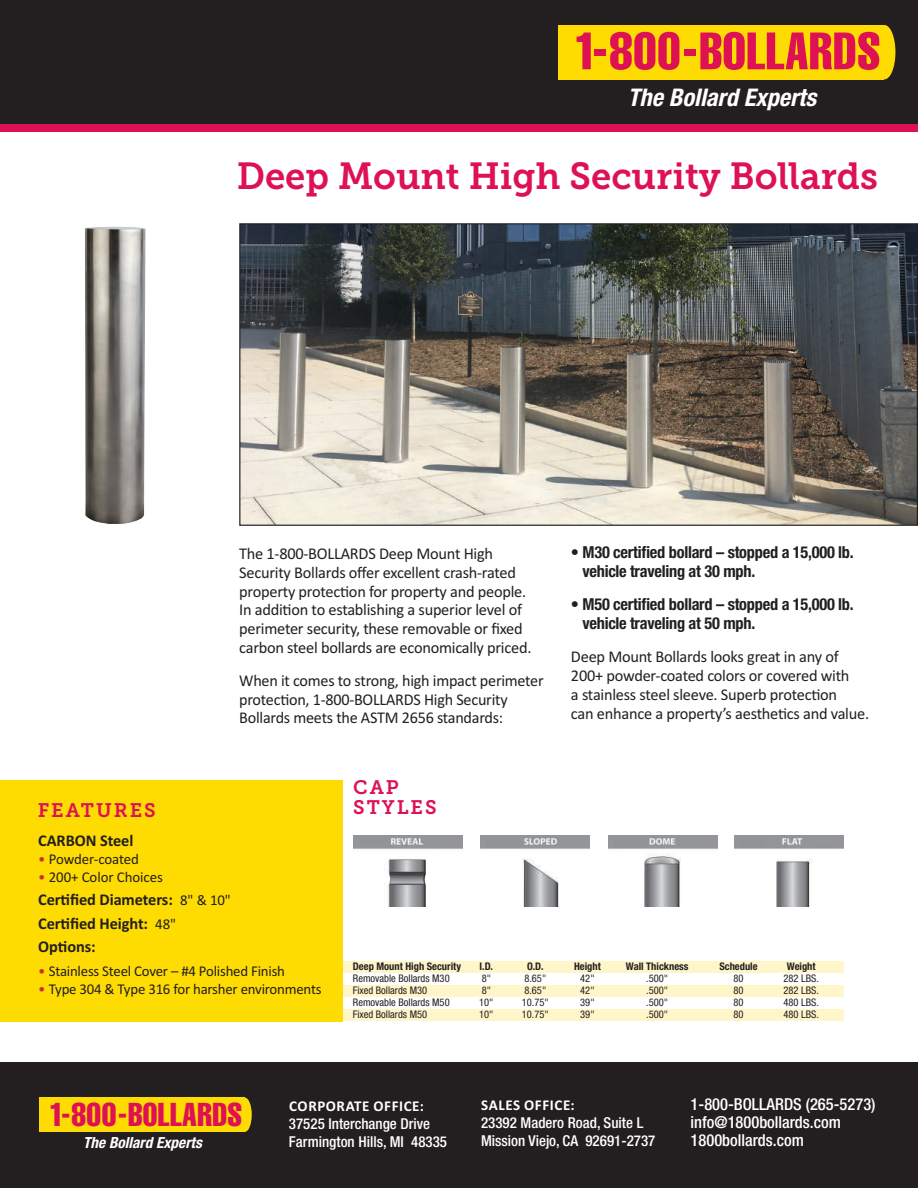
<style>
.page{position:relative;width:918px;height:1188px;background:#fff}
.page>*{position:absolute;margin:0;border:0;box-sizing:border-box;transform-origin:0 0}
.t1{font:extra-condensed 51.6px "Helvetica";letter-spacing:.015em;color:#de1154}
.t2{font:37.5px "Museo Slab 700";color:#de1154}
.t3{font:extra-condensed 32.55px "Helvetica";letter-spacing:.015em;color:#de1154}
.t4{font:italic 700 condensed 24.3px "Helvetica Neue LT Std";color:#fff}
.t5{font:19.5px/19.5px "Museo Slab 700";letter-spacing:.1em;color:#de1154}
.t6{font:16.5px/18.8px "Calibri";letter-spacing:-.015em;color:#231f20}
.t7{font:700 condensed 16.5px/18.8px "Helvetica Neue LT Std";letter-spacing:-.015em;color:#231f20}
.t8{font:700 16.5px/23.4px "Calibri";letter-spacing:-.005em;color:#231f20}
.t9{font:500 condensed 16.5px/18px "Helvetica Neue LT Std";color:#fff}
.t10{font:italic 700 condensed 15.3px "Helvetica Neue LT Std";color:#fff}
.t11{font:15px "Calibri";letter-spacing:-.015em;color:#231f20}
.t12{font:500 condensed 15px/18px "Helvetica Neue LT Std";color:#fff}
.t13{font:700 15px "Calibri";letter-spacing:.04em;color:#fff}
.t14{font:condensed 10.5px/12px "Helvetica Neue LT Std";color:#231f20}
.t15{font:700 condensed 10.5px "Helvetica Neue LT Std";color:#231f20}
.s1{color:#ce3031}
.s2{font-weight:400;font-size:15px}
</style>
<div class="page">
<div style="left:0;top:1062px;width:918px;height:126px;background:#231f20"></div>
<div style="left:342px;top:961px;width:502px;height:12px;background:#fef5c9"></div>
<div style="left:342px;top:985px;width:502px;height:12px;background:#fef5c9"></div>
<div style="left:342px;top:1009px;width:502px;height:12px;background:#fef5c9"></div>
<div style="left:0;top:96px;width:918px;height:35px;background:#de1154"></div>
<div style="left:0;top:0;width:918px;height:124px;background:#231f20"></div>
<img style="left:241px;top:225px;width:675px;height:299px">
<div style="left:0;top:780px;width:342px;height:241px;background:#ffdc01"></div>
<div style="left:558px;top:25px;width:326px;height:54px;background:#ffdc01"></div>
<div style="left:873px;top:25px;width:22px;height:54px;background:#ffdc01;border-radius:50%"></div>
<div style="left:39px;top:1098px;width:206px;height:34px;background:#ffdc01"></div>
<div style="left:238px;top:1098px;width:14px;height:34px;background:#ffdc01;border-radius:50%"></div>
<img style="left:353px;top:836px;width:109px;height:71px">
<img style="left:480px;top:836px;width:109px;height:71px">
<img style="left:609px;top:836px;width:109px;height:71px">
<img style="left:735px;top:836px;width:109px;height:71px">
<img style="left:85px;top:227px;width:61px;height:297px">
<h1 class="t1" style="left:574px;top:33px;width:308px">1-800-BOLLARDS</h1>
<h3 class="t4" style="left:628px;top:83px;width:190px">The Bollard Experts</h3>
<h2 class="t2" style="left:237px;top:162px;width:643px">Deep Mount High Security Bollards</h2>
<p class="t5" style="left:38px;top:803px;width:119px">FEATURES</p>
<p class="t6" style="left:239px;top:546px;width:294px">The 1-800-BOLLARDS Deep Mount High Security Bollards offer excellent crash-rated property protection for property and people.<br>In addition to establishing a superior level of perimeter security, these removable or fixed carbon steel bollards are economically priced.</p>
<p class="t6" style="left:239px;top:672px;width:306px">When it comes to strong, high impact perimeter protection, 1-800-BOLLARDS High Security<br>Bollards meets the ASTM 2656 standards:</p>
<p class="t5" style="left:353px;top:780px;width:85px">CAP<br>STYLES</p>
<p class="t7" style="left:582px;top:545px;width:273px;text-indent:-11px">• M30 certified bollard – stopped a 15,000 lb. vehicle traveling at 30 mph.</p>
<p class="t7" style="left:582px;top:597px;width:273px;text-indent:-11px">• M50 certified bollard – stopped a 15,000 lb. vehicle traveling at 50 mph.</p>
<p class="t6" style="left:571px;top:649px;width:300px">Deep Mount Bollards looks great in any of 200+ powder-coated colors or covered with<br>a stainless steel sleeve. Superb protection<br>can enhance a property’s aesthetics and value.</p>
<p class="t8" style="left:38px;top:830px;width:97px">CARBON Steel</p>
<p class="t11" style="left:38px;top:854px;width:102px"><span class="s1">•</span> Powder-coated</p>
<p class="t11" style="left:38px;top:872px;width:126px"><span class="s1">•</span> 200+ Color Choices</p>
<p class="t8" style="left:38px;top:890px;width:194px">Certified Diameters: <span class="s2">8" &amp; 10"<br></span>Certified Height: <span class="s2">48"<br></span>Options:</p>
<p class="t11" style="left:38px;top:965px;width:248px"><span class="s1">•</span> Stainless Steel Cover – #4 Polished Finish</p>
<p class="t11" style="left:38px;top:983px;width:285px"><span class="s1">•</span> Type 304 &amp; Type 316 for harsher environments</p>
<p class="t15" style="left:353px;top:963px;width:110px">Deep Mount High Security</p>
<p class="t14" style="left:353px;top:973px;width:98px">Removable Bollards M30<br>Fixed Bollards M30<br>Removable Bollards M50<br>Fixed Bollards M50</p>
<p class="t15" style="left:480px;top:963px;width:15px">I.D.</p>
<p class="t15" style="left:527px;top:963px;width:18px">O.D.</p>
<p class="t15" style="left:574px;top:963px;width:28px">Height</p>
<p class="t15" style="left:626px;top:963px;width:64px">Wall Thickness</p>
<p class="t15" style="left:719px;top:963px;width:40px">Schedule</p>
<p class="t15" style="left:787px;top:963px;width:30px">Weight</p>
<p class="t14" style="left:482px;top:973px;width:11px">8"</p>
<p class="t14" style="left:524px;top:973px;width:23px">8.65"</p>
<p class="t14" style="left:580px;top:973px;width:16px">42"</p>
<p class="t14" style="left:646px;top:973px;width:23px">.500"</p>
<p class="t14" style="left:734px;top:973px;width:12px">80</p>
<p class="t14" style="left:784px;top:973px;width:37px">282 LBS.</p>
<p class="t14" style="left:482px;top:985px;width:11px">8"</p>
<p class="t14" style="left:524px;top:985px;width:23px">8.65"</p>
<p class="t14" style="left:580px;top:985px;width:16px">42"</p>
<p class="t14" style="left:646px;top:985px;width:23px">.500"</p>
<p class="t14" style="left:734px;top:985px;width:12px">80</p>
<p class="t14" style="left:784px;top:985px;width:37px">282 LBS.</p>
<p class="t14" style="left:479px;top:997px;width:16px">10"</p>
<p class="t14" style="left:522px;top:997px;width:28px">10.75"</p>
<p class="t14" style="left:580px;top:997px;width:16px">39"</p>
<p class="t14" style="left:646px;top:997px;width:23px">.500"</p>
<p class="t14" style="left:734px;top:997px;width:12px">80</p>
<p class="t14" style="left:784px;top:997px;width:37px">480 LBS.</p>
<p class="t14" style="left:479px;top:1009px;width:16px">10"</p>
<p class="t14" style="left:522px;top:1009px;width:28px">10.75"</p>
<p class="t14" style="left:580px;top:1009px;width:16px">39"</p>
<p class="t14" style="left:646px;top:1009px;width:23px">.500"</p>
<p class="t14" style="left:734px;top:1009px;width:12px">80</p>
<p class="t14" style="left:784px;top:1009px;width:37px">480 LBS.</p>
<h3 class="t3" style="left:49px;top:1102px;width:194px">1-800-BOLLARDS</h3>
<p class="t10" style="left:83px;top:1134px;width:120px">The Bollard Experts</p>
<p class="t13" style="left:289px;top:1101px;width:136px">CORPORATE OFFICE:</p>
<p class="t12" style="left:289px;top:1116px;width:160px">37525 Interchange Drive<br>Farmington Hills, MI 48335</p>
<p class="t13" style="left:481px;top:1099px;width:95px">SALES OFFICE:</p>
<p class="t12" style="left:481px;top:1115px;width:176px">23392 Madero Road, Suite L<br>Mission Viejo, CA 92691-2737</p>
<p class="t9" style="left:691px;top:1097px;width:186px">1-800-BOLLARDS (265-5273) info@1800bollards.com<br>1800bollards.com</p>
</div>
